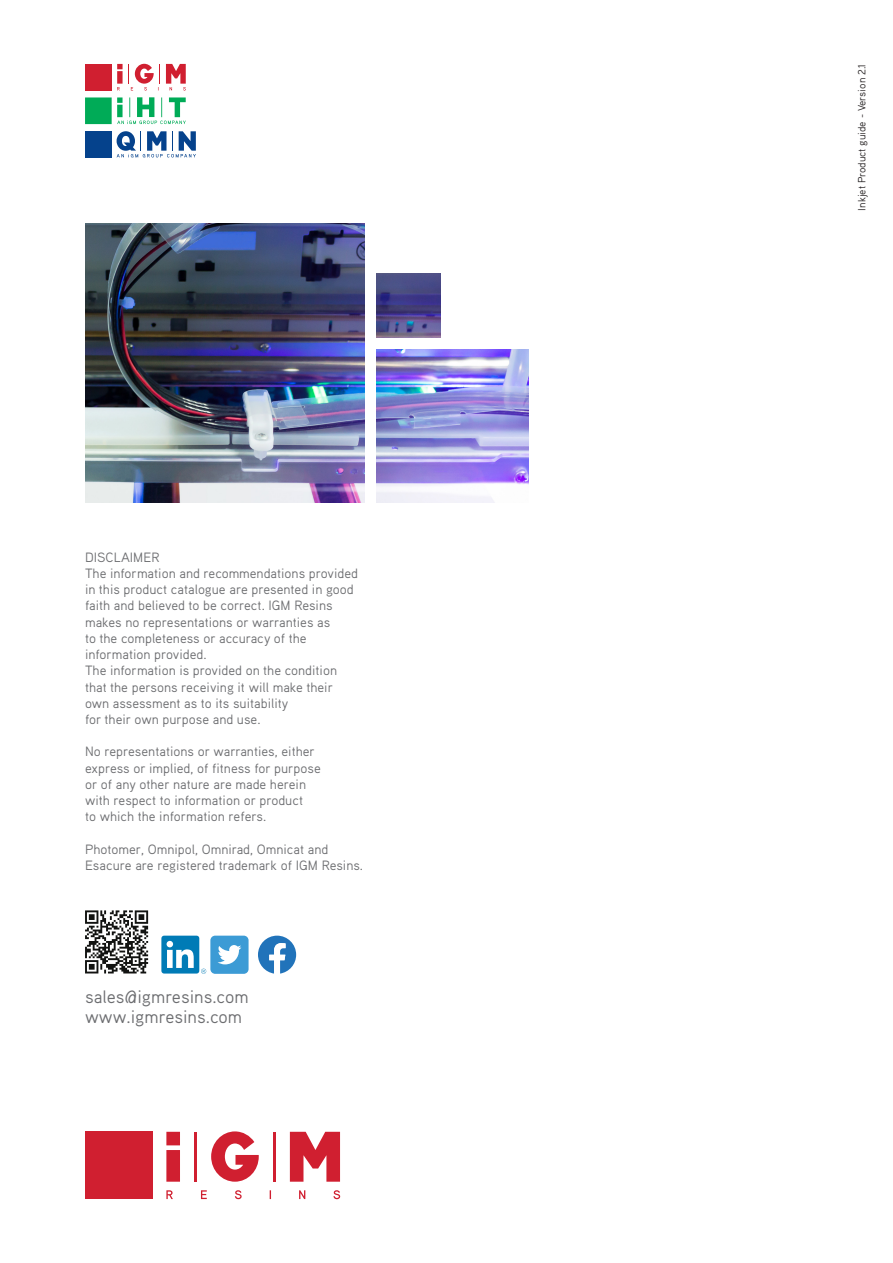
<style>
.page{position:relative;width:893px;height:1263px;background:#fff}
.page>*{position:absolute;margin:0;border:0;box-sizing:border-box;transform-origin:0 0}
._0_ontatti{font:18px "Aaux Pro OT";color:#6c6d70}
._0_discaimer{font:13.5px/16.2px "Aaux Pro OT";color:#6c6d70}
._0_codice_brochure{font:10.5px "Aaux Pro OT";color:#231f20}
</style>
<div class="page">
<img style="left:377px;top:274px;width:63px;height:63px">
<img style="left:377px;top:350px;width:152px;height:152px">
<img style="left:85px;top:223px;width:279px;height:279px">
<svg style="left:290px;top:1132px;width:50px;height:50px"></svg>
<svg style="left:166px;top:1190px;width:174px;height:9px"></svg>
<div style="left:85px;top:1132px;width:67px;height:67px;background:#d01f30"></div>
<svg style="left:166px;top:1132px;width:14px;height:50px"></svg>
<hr style="left:194px;top:1132px;width:3px;height:50px;background:#d01f30">
<svg style="left:211px;top:1131px;width:48px;height:51px"></svg>
<hr style="left:273px;top:1132px;width:2px;height:50px;background:#d01f30">
<svg style="left:85px;top:910px;width:63px;height:63px"></svg>
<div style="left:85px;top:64px;width:27px;height:27px;background:#d01f30"></div>
<svg style="left:117px;top:64px;width:69px;height:27px"></svg>
<svg style="left:85px;top:97px;width:101px;height:27px"></svg>
<div style="left:85px;top:131px;width:26px;height:26px;background:#05428c"></div>
<svg style="left:117px;top:131px;width:79px;height:26px"></svg>
<div style="left:210px;top:936px;width:39px;height:38px;background:#3c9bd5;border-radius:5px"></div>
<svg style="left:218px;top:945px;width:23px;height:19px"></svg>
<svg style="left:161px;top:936px;width:45px;height:38px"></svg>
<svg style="left:258px;top:936px;width:38px;height:38px"></svg>
<p class="_0_discaimer" style="left:85px;top:549px;width:76px">DISCLAIMER</p>
<p class="_0_discaimer" style="left:85px;top:565px;width:274px">The information and recommendations provided in this product catalogue are presented in good faith and believed to be correct. IGM Resins makes no representations or warranties as</p>
<p class="_0_discaimer" style="left:85px;top:630px;width:254px">to the completeness or accuracy of the information provided.<br>The information is provided on the condition</p>
<p class="_0_discaimer" style="left:85px;top:678px;width:250px">that the persons receiving it will make their</p>
<p class="_0_discaimer" style="left:85px;top:694px;width:205px">own assessment as to its suitability</p>
<p class="_0_discaimer" style="left:85px;top:711px;width:177px">for their own purpose and use.</p>
<p class="_0_discaimer" style="left:85px;top:743px;width:231px">No representations or warranties, either</p>
<p class="_0_discaimer" style="left:85px;top:759px;width:237px">express or implied, of fitness for purpose</p>
<p class="_0_discaimer" style="left:85px;top:775px;width:223px">or of any other nature are made herein</p>
<p class="_0_discaimer" style="left:85px;top:792px;width:220px">with respect to information or product</p>
<p class="_0_discaimer" style="left:85px;top:808px;width:183px">to which the information refers.</p>
<p class="_0_discaimer" style="left:85px;top:840px;width:280px">Photomer, Omnipol, Omnirad, Omnicat and<br>Esacure are registered trademark of IGM Resins.</p>
<p class="_0_ontatti" style="left:85px;top:986px;width:165px">sales@igmresins.com</p>
<p class="_0_ontatti" style="left:85px;top:1005px;width:159px">www.igmresins.com</p>
<p class="_0_codice_brochure" style="left:855px;top:211px;width:148px;rotate:-90deg">Inkjet Product guide - Version 2.1</p>
</div>
